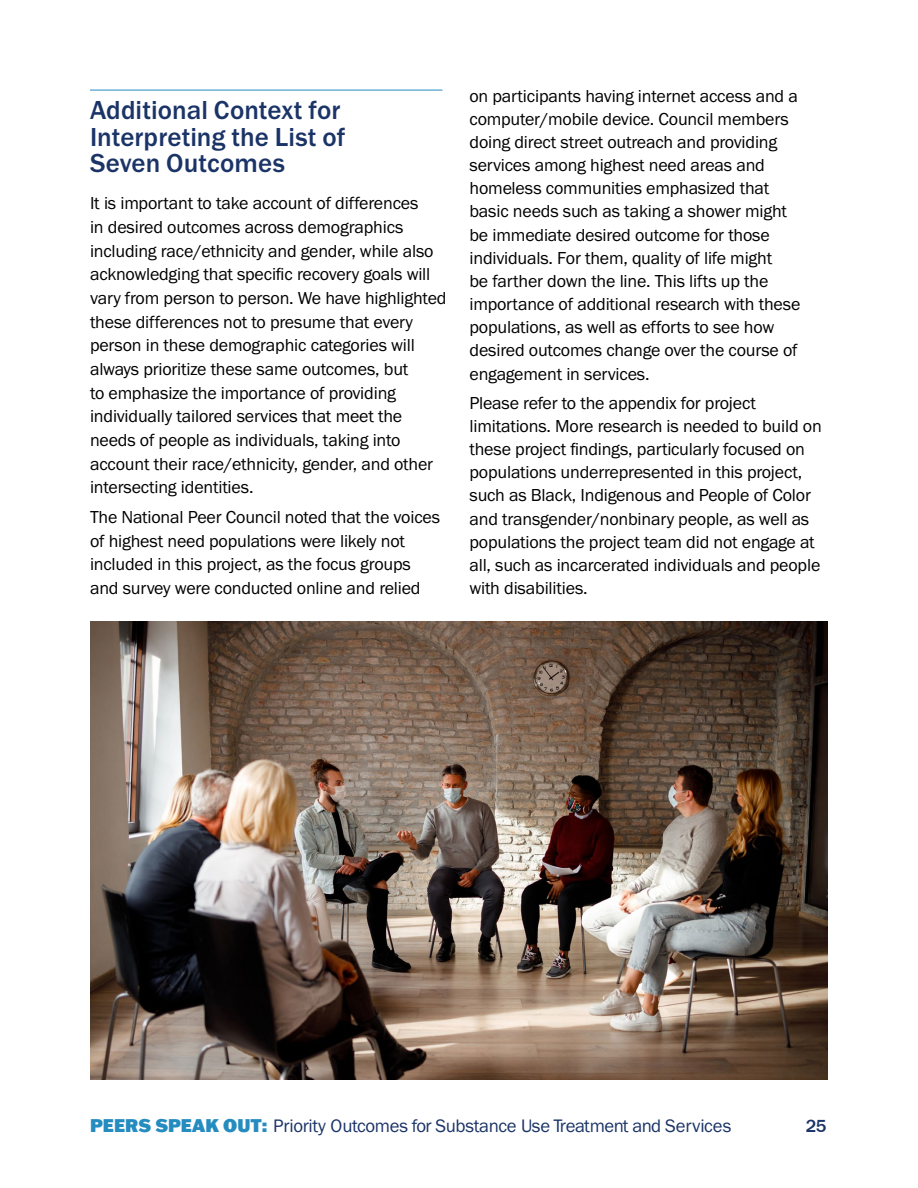
<style>
.page{position:relative;width:918px;height:1188px;background:#fff}
.page>*{position:absolute;margin:0;border:0;box-sizing:border-box;transform-origin:0 0}
.Sub_1_T_of_C{font:500 27px/26.7px "Franklin Gothic URW";letter-spacing:.005em;color:#1b3467}
.t1{font:18.75px "Franklin Gothic URW Boo";letter-spacing:-.02em;color:#1b3467}
.Body_rev{font:18px/23.1px "Franklin Gothic URW Boo";letter-spacing:-.01em;color:#000}
.t2{font:500 18px "Franklin Gothic";color:#1b3467}
.s1{font-family:"Franklin Gothic ATF";font-weight:900;font-size:18px;color:#258cc0}
</style>
<div class="page">
<hr style="left:90px;top:90px;width:352px;height:1px;background:#258cc0">
<img style="left:90px;top:621px;width:737px;height:459px">
<p class="Sub_1_T_of_C" style="left:90px;top:96px;width:257px">Additional Context for<br>Interpreting the List of<br>Seven Outcomes</p>
<p class="Body_rev" style="left:90px;top:191px;width:358px;line-height:23.7px">It is important to take account of differences<br>in desired outcomes across demographics including race/ethnicity and gender, while also acknowledging that specific recovery goals will vary from person to person. We have highlighted these differences not to presume that every person in these demographic categories will always prioritize these same outcomes, but<br>to emphasize the importance of providing individually tailored services that meet the needs of people as individuals, taking into account their race/ethnicity, gender, and other intersecting identities.</p>
<p class="Body_rev" style="left:90px;top:505px;width:352px;line-height:23.7px">The National Peer Council noted that the voices of highest need populations were likely not included in this project, as the focus groups and survey were conducted online and relied</p>
<p class="Body_rev" style="left:470px;top:84px;width:332px">on participants having internet access and a computer/mobile device. Council members doing direct street outreach and providing services among highest need areas and homeless communities emphasized that basic needs such as taking a shower might be immediate desired outcome for those individuals. For them, quality of life might<br>be farther down the line. This lifts up the importance of additional research with these populations, as well as efforts to see how desired outcomes change over the course of engagement in services.</p>
<p class="Body_rev" style="left:470px;top:391px;width:354px">Please refer to the appendix for project limitations. More research is needed to build on these project findings, particularly focused on populations underrepresented in this project, such as Black, Indigenous and People of Color and transgender/nonbinary people, as well as populations the project team did not engage at all, such as incarcerated individuals and people with disabilities.</p>
<p class="t1" style="left:90px;top:1114px;width:643px"><span class="s1">PEERS SPEAK OUT:</span> Priority Outcomes for Substance Use Treatment and Services</p>
<p class="t2" style="left:806px;top:1115px;width:22px">25</p>
</div>
